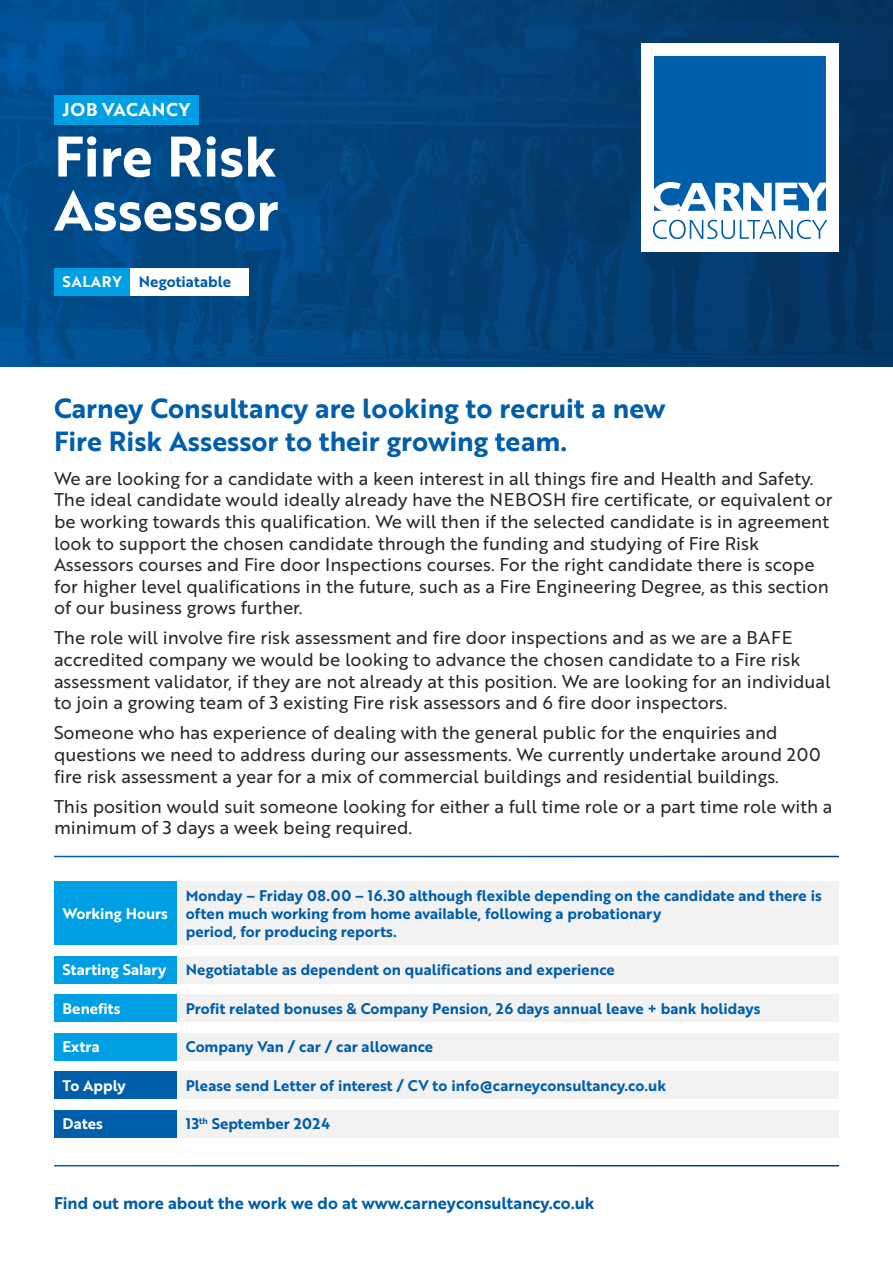
<style>
.page{position:relative;width:893px;height:1263px;background:#fff}
.page>*{position:absolute;margin:0;border:0;box-sizing:border-box;transform-origin:0 0}
.t1{font:55.5px/54px "Brother 1816 Bold";color:#fff}
.t2{font:27px/32.4px "Brother 1816 Bold";color:#005eaa}
.t3{font:18px/21.6px "Brother 1816 Regular";color:#282827}
.t4{font:18px "Brother 1816 Bold";letter-spacing:.04em;color:#fff}
.t5{font:16.5px "Brother 1816 Bold";color:#005eaa}
.t6{font:15px/18px "Brother 1816 Bold";color:#005eaa}
.t7{font:15px "Brother 1816 Bold";color:#fff}
</style>
<div class="page">
<img style="left:0;top:0;width:893px;height:367px">
<div style="left:54px;top:95px;width:145px;height:30px;background:#009fe3"></div>
<div style="left:54px;top:268px;width:76px;height:27px;background:#009fe3"></div>
<div style="left:54px;top:881px;width:123px;height:64px;background:#009fe3"></div>
<div style="left:54px;top:956px;width:123px;height:28px;background:#009fe3"></div>
<div style="left:54px;top:994px;width:123px;height:28px;background:#009fe3"></div>
<div style="left:54px;top:1033px;width:123px;height:28px;background:#009fe3"></div>
<div style="left:54px;top:1071px;width:123px;height:28px;background:#005eaa"></div>
<div style="left:54px;top:1110px;width:123px;height:27px;background:#005eaa"></div>
<div style="left:130px;top:268px;width:119px;height:27px;background:#fff"></div>
<div style="left:177px;top:881px;width:662px;height:64px;background:#f2f2f2"></div>
<div style="left:177px;top:956px;width:662px;height:28px;background:#f2f2f2"></div>
<div style="left:177px;top:994px;width:662px;height:28px;background:#f2f2f2"></div>
<div style="left:177px;top:1033px;width:662px;height:28px;background:#f2f2f2"></div>
<div style="left:177px;top:1071px;width:662px;height:28px;background:#f2f2f2"></div>
<div style="left:177px;top:1110px;width:662px;height:27px;background:#f2f2f2"></div>
<div style="left:641px;top:43px;width:198px;height:209px;background:#fff"></div>
<svg style="left:653px;top:220px;width:174px;height:19px"></svg>
<svg style="left:654px;top:56px;width:172px;height:155px"></svg>
<p class="t4" style="left:63px;top:96px;width:129px">JOB VACANCY</p>
<h1 class="t1" style="left:54px;top:128px;width:226px">Fire Risk<br>Assessor</h1>
<p class="t7" style="left:63px;top:270px;width:61px">SALARY</p>
<p class="t6" style="left:139px;top:272px;width:94px">Negotiatable</p>
<h2 class="t2" style="left:54px;top:391px;width:613px">Carney Consultancy are looking to recruit a new<br>Fire Risk Assessor to their growing team.</h2>
<p class="t3" style="left:54px;top:467px;width:780px">We are looking for a candidate with a keen interest in all things fire and Health and Safety.<br>The ideal candidate would ideally already have the NEBOSH fire certificate, or equivalent or be working towards this qualification. We will then if the selected candidate is in agreement look to support the chosen candidate through the funding and studying of Fire Risk Assessors courses and Fire door Inspections courses. For the right candidate there is scope for higher level qualifications in the future, such as a Fire Engineering Degree, as this section of our business grows further.</p>
<p class="t3" style="left:54px;top:626px;width:778px">The role will involve fire risk assessment and fire door inspections and as we are a BAFE accredited company we would be looking to advance the chosen candidate to a Fire risk assessment validator, if they are not already at this position. We are looking for an individual to join a growing team of 3 existing Fire risk assessors and 6 fire door inspectors.</p>
<p class="t3" style="left:54px;top:721px;width:768px">Someone who has experience of dealing with the general public for the enquiries and questions we need to address during our assessments. We currently undertake around 200 fire risk assessment a year for a mix of commercial buildings and residential buildings.</p>
<p class="t3" style="left:54px;top:795px;width:780px">This position would suit someone looking for either a full time role or a part time role with a minimum of 3 days a week being required.</p>
<p class="t7" style="left:63px;top:902px;width:107px">Working Hours</p>
<p class="t7" style="left:63px;top:958px;width:105px">Starting Salary</p>
<p class="t7" style="left:63px;top:997px;width:59px">Benefits</p>
<p class="t7" style="left:63px;top:1035px;width:39px">Extra</p>
<p class="t7" style="left:63px;top:1074px;width:65px">To Apply</p>
<p class="t7" style="left:63px;top:1112px;width:42px">Dates</p>
<p class="t6" style="left:186px;top:886px;width:637px">Monday – Friday 08.00 – 16.30 although flexible depending on the candidate and there is often much working from home available, following a probationary<br>period, for producing reports.</p>
<p class="t6" style="left:186px;top:960px;width:431px">Negotiatable as dependent on qualifications and experience</p>
<p class="t6" style="left:186px;top:999px;width:576px">Profit related bonuses &amp; Company Pension, 26 days annual leave + bank holidays</p>
<p class="t6" style="left:186px;top:1037px;width:249px">Company Van / car / car allowance</p>
<p class="t6" style="left:186px;top:1076px;width:482px">Please send Letter of interest / CV to info@carneyconsultancy.co.uk</p>
<p class="t6" style="left:186px;top:1114px;width:146px">13<sup>th</sup> September 2024</p>
<p class="t5" style="left:54px;top:1190px;width:542px">Find out more about the work we do at www.carneyconsultancy.co.uk</p>
</div>
